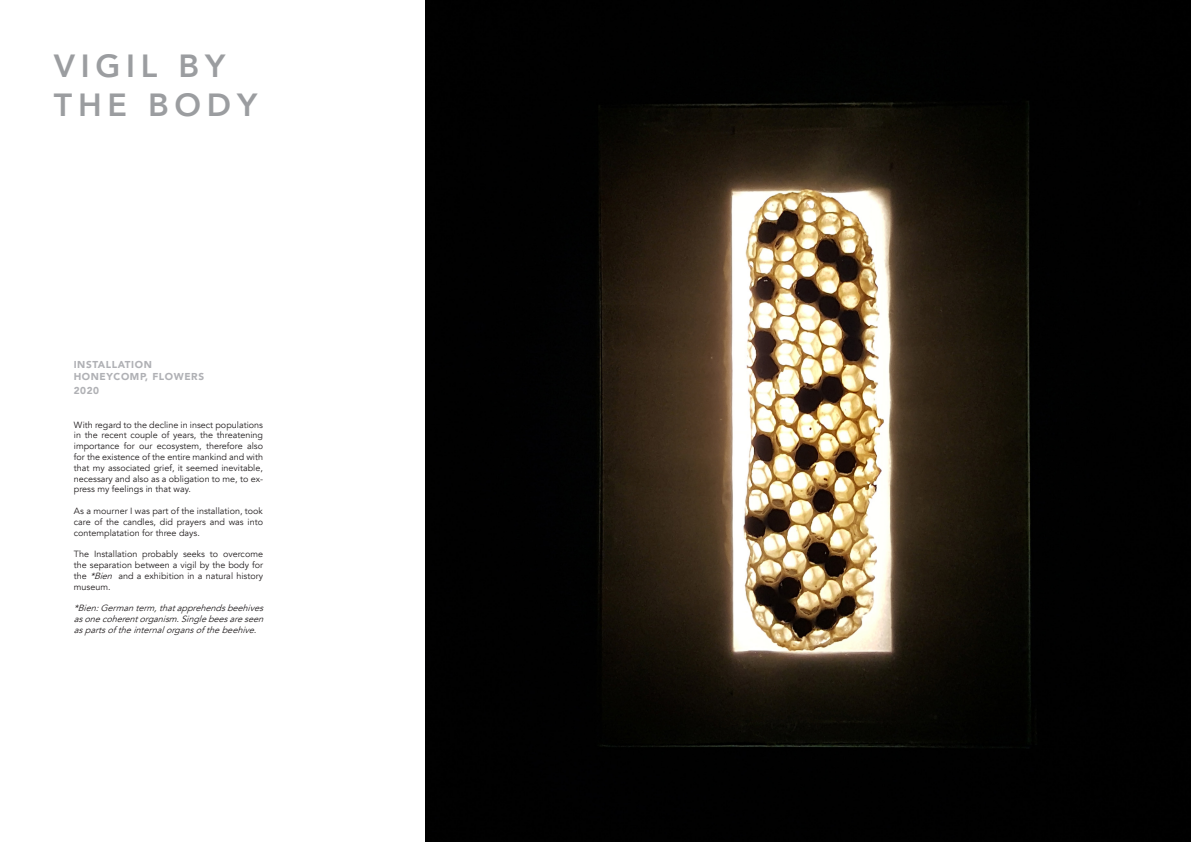
<style>
.page{position:relative;width:1191px;height:842px;background:#fff}
.page>*{position:absolute;margin:0;border:0;box-sizing:border-box;transform-origin:0 0}
.t1{font:800 32px/38.4px "Avenir";letter-spacing:.18em;color:#9b9da0}
.t2{font:900 10px "Avenir";letter-spacing:.06em;color:#b0b1b5}
.t3{font:9px/10.8px "Avenir";color:#231f20;text-align:justify}
.t4{font:italic 9px/10.8px "Avenir";color:#231f20;text-align:justify}
.s1{font-style:italic}
</style>
<div class="page">
<img style="left:425px;top:0;width:766px;height:842px">
<p class="t1" style="left:54px;top:47px;width:205px">VIGIL BY<br>THE BODY</p>
<p class="t2" style="left:74px;top:356px;width:80px">INSTALLATION</p>
<p class="t2" style="left:74px;top:368px;width:132px">HONEYCOMP, FLOWERS</p>
<p class="t2" style="left:74px;top:382px;width:27px">2020</p>
<p class="t3" style="left:74px;top:419px;width:190px">With regard to the decline in insect populations in the recent couple of years, the threatening importance for our ecosystem, therefore also for the existence of the entire mankind and with that my associated grief, it seemed inevitable, necessary and also as a obligation to me, to ex&shy;press my feelings in that way.</p>
<p class="t3" style="left:74px;top:506px;width:190px">As a mourner I was part of the installation, took care of the candles, did prayers and was into contemplatation for three days.</p>
<p class="t3" style="left:74px;top:549px;width:190px">The Installation probably seeks to overcome the separation between a vigil by the body for the <span class="s1">*Bien</span> and a exhibition in a natural history museum.</p>
<p class="t4" style="left:74px;top:603px;width:194px">*Bien:Germanterm,thatapprehendsbeehives asonecoherentorganism.Singlebeesareseen aspartsoftheinternalorgansofthebeehive.</p>
</div>
